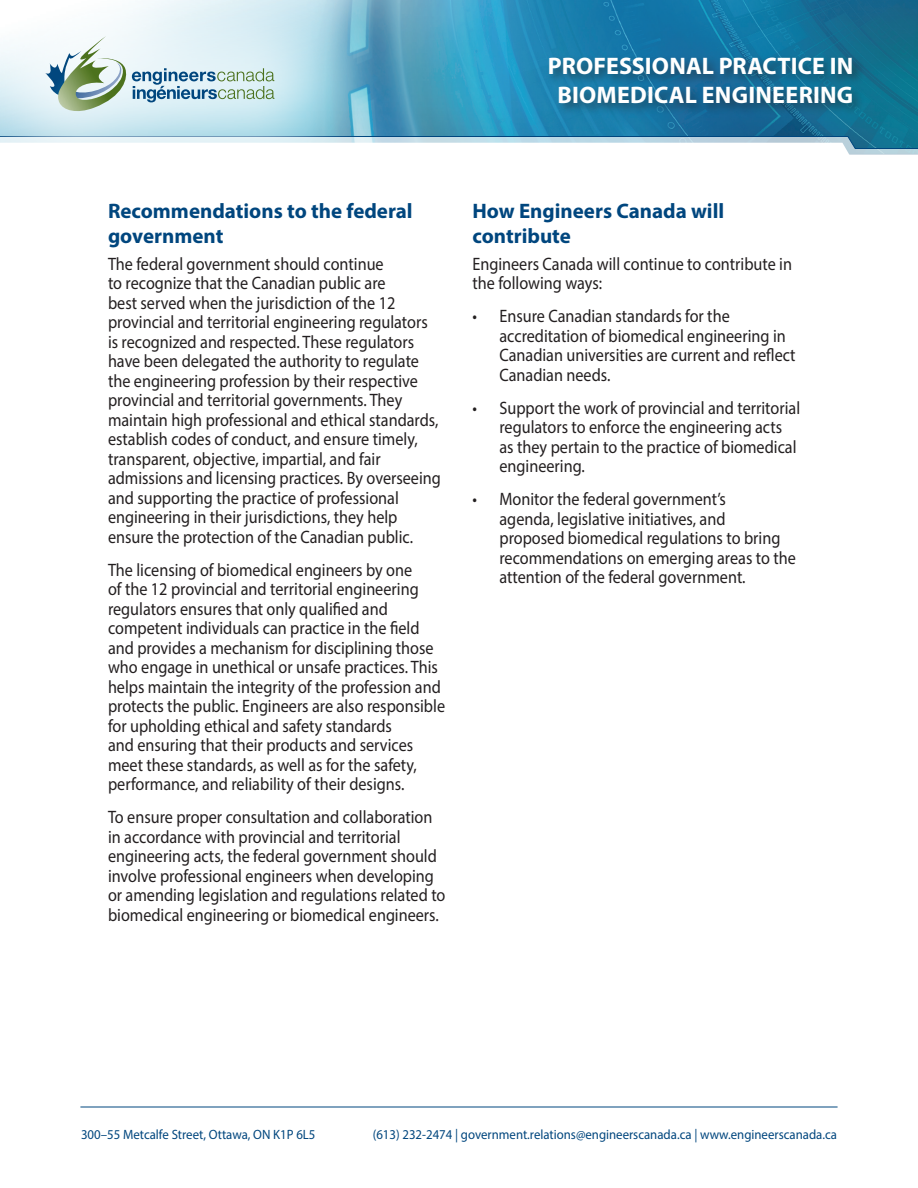
<style>
.page{position:relative;width:918px;height:1188px;background:#fff}
.page>*{position:absolute;margin:0;border:0;box-sizing:border-box;transform-origin:0 0}
.t1{font:700 24px/28.8px "Myriad Pro";letter-spacing:.01em;color:#fff;text-align:center}
.Title_1{font:700 21px/25.2px "Myriad Pro";color:#00467e}
.Body{font:18px/19.5px "Myriad Pro";color:#231f20;scale:.9 1}
.t2{font:13.5px "Myriad Pro";color:#00467e;scale:.95 1}
</style>
<div class="page">
<img style="left:80px;top:0;width:838px;height:1107px">
<svg style="left:80px;top:176px;width:795px;height:80px"></svg>
<svg style="left:850px;top:235px;width:68px;height:117px"></svg>
<svg style="left:382px;top:136px;width:536px;height:40px"></svg>
<div style="left:0;top:0;width:382px;height:219px;background:#fff;opacity:.75"></div>
<svg style="left:45px;top:36px;width:229px;height:78px;background:#c3d8d9"></svg>
<hr style="left:80px;top:1107px;width:758px;height:1px;background:#00467e">
<div style="left:546px;top:54px;width:319px;height:62px;background:#231f20;opacity:.52"></div>
<p class="t1" style="left:548px;top:51px;width:307px">PROFESSIONAL PRACTICE IN<br>BIOMEDICAL ENGINEERING</p>
<p class="Title_1" style="left:108px;top:198px;width:306px">Recommendations to the federal government</p>
<p class="Body" style="left:108px;top:254px;width:371px">The federal government should continue<br>to recognize that the Canadian public are<br>best served when the jurisdiction of the 12 provincial and territorial engineering regulators is recognized and respected. These regulators have been delegated the authority to regulate the engineering profession by their respective provincial and territorial governments. They maintain high professional and ethical standards, establish codes of conduct, and ensure timely, transparent, objective, impartial, and fair admissions and licensing practices. By overseeing and supporting the practice of professional engineering in their jurisdictions, they help ensure the protection of the Canadian public.</p>
<p class="Body" style="left:108px;top:560px;width:376px">The licensing of biomedical engineers by one<br>of the 12 provincial and territorial engineering regulators ensures that only qualified and competent individuals can practice in the field and provides a mechanism for disciplining those who engage in unethical or unsafe practices. This helps maintain the integrity of the profession and protects the public. Engineers are also responsible for upholding ethical and safety standards<br>and ensuring that their products and services meet these standards, as well as for the safety, performance, and reliability of their designs.</p>
<p class="Body" style="left:108px;top:807px;width:376px">To ensure proper consultation and collaboration in accordance with provincial and territorial engineering acts, the federal government should involve professional engineers when developing or amending legislation and regulations related to biomedical engineering or biomedical engineers.</p>
<p class="Title_1" style="left:472px;top:198px;width:253px">How Engineers Canada will contribute</p>
<p class="Body" style="left:472px;top:254px;width:357px">Engineers Canada will continue to contribute in the following ways:</p>
<p class="Body" style="left:500px;top:306px;width:331px;text-indent:-27px">• Ensure Canadian standards for the accreditation of biomedical engineering in Canadian universities are current and reflect Canadian needs.</p>
<p class="Body" style="left:500px;top:398px;width:336px;text-indent:-27px">• Support the work of provincial and territorial regulators to enforce the engineering acts as they pertain to the practice of biomedical engineering.</p>
<p class="Body" style="left:500px;top:489px;width:331px;text-indent:-27px">• Monitor the federal government’s<br>agenda, legislative initiatives, and<br>proposed biomedical regulations to bring recommendations on emerging areas to the attention of the federal government.</p>
<p class="t2" style="left:81px;top:1126px;width:248px">300–55 Metcalfe Street, Ottawa, ON K1P 6L5</p>
<p class="t2" style="left:373px;top:1126px;width:490px">(613) 232-2474 | government.relations@engineerscanada.ca | www.engineerscanada.ca</p>
</div>
